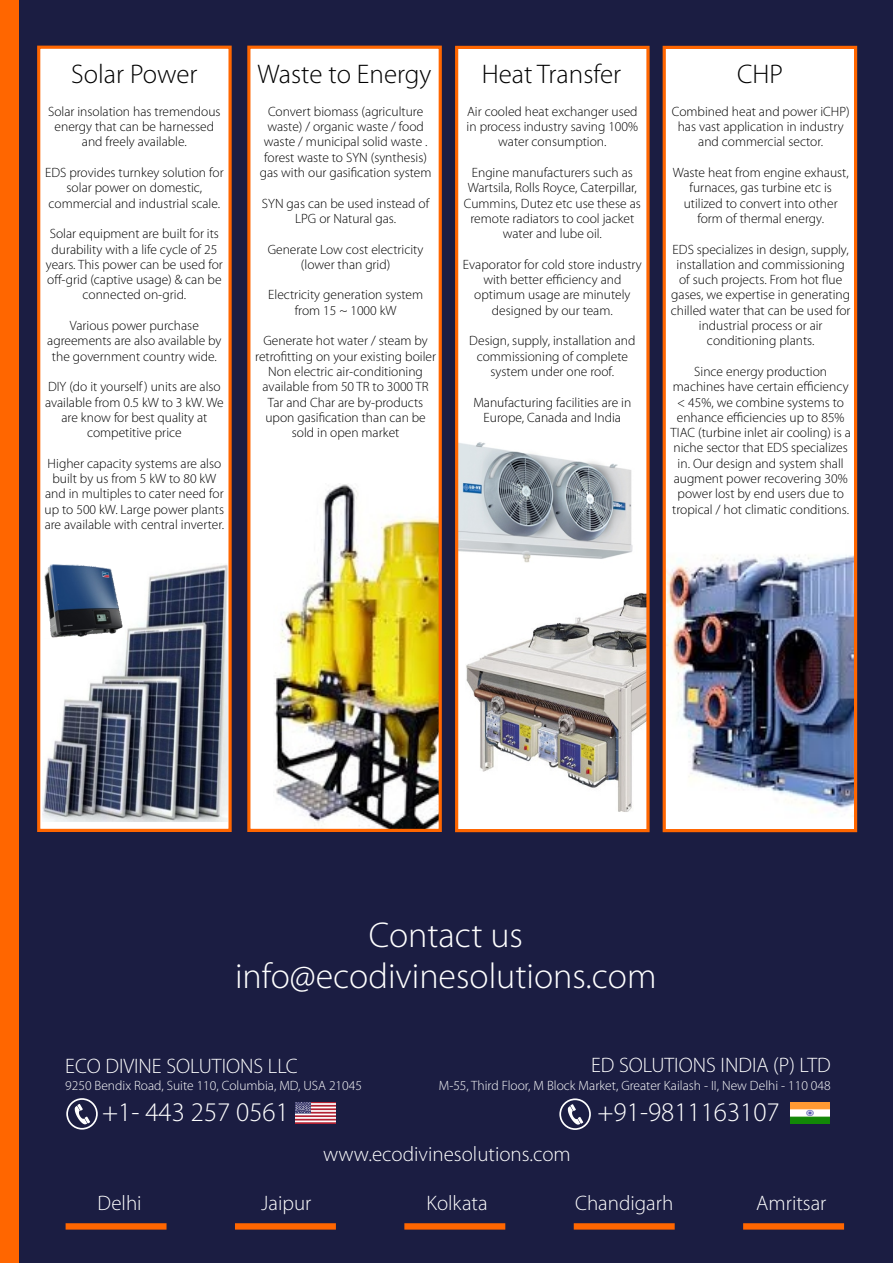
<style>
.page{position:relative;width:893px;height:1263px;background:#1b1d42}
.page>*{position:absolute;margin:0;border:0;box-sizing:border-box;transform-origin:0 0}
.t1{font:300 36px/40.8px "Myriad Pro";color:#fff;text-align:center}
.t2{font:300 27px "Myriad Pro";color:#000}
.t3{font:300 27px "Myriad Pro";color:#fff}
.t4{font:300 21px "Myriad Pro";color:#fff}
.t5{font:300 13.5px/15.3px "Myriad Pro";color:#000;text-align:center}
.t6{font:300 13.5px "Myriad Pro";color:#fff}
</style>
<div class="page">
<img style="left:296px;top:1102px;width:39px;height:21px">
<img style="left:790px;top:1102px;width:39px;height:21px">
<div style="left:249px;top:47px;width:191px;height:783px;background:#fff"></div>
<img style="left:274px;top:484px;width:164px;height:344px">
<div style="left:247px;top:46px;width:195px;height:786px;border:3px solid #f60"></div>
<div style="left:457px;top:47px;width:191px;height:783px;background:#fff"></div>
<img style="left:466px;top:593px;width:180px;height:219px">
<svg style="left:632px;top:655px;width:14px;height:57px"></svg>
<img style="left:459px;top:442px;width:174px;height:121px">
<div style="left:455px;top:46px;width:195px;height:786px;border:3px solid #f60"></div>
<div style="left:664px;top:47px;width:192px;height:783px;background:#fff"></div>
<img style="left:667px;top:555px;width:186px;height:261px">
<div style="left:663px;top:46px;width:194px;height:786px;border:3px solid #f60"></div>
<svg style="left:37px;top:45px;width:195px;height:787px;background:#fcefe7"></svg>
<div style="left:0;top:0;width:18px;height:1263px;background:#f60"></div>
<img style="left:43px;top:563px;width:185px;height:259px">
<div style="left:66px;top:1223px;width:101px;height:6px;background:#f60"></div>
<svg style="left:235px;top:1223px;width:101px;height:7px"></svg>
<svg style="left:404px;top:1223px;width:102px;height:7px"></svg>
<svg style="left:573px;top:1223px;width:102px;height:7px"></svg>
<div style="left:743px;top:1223px;width:101px;height:6px;background:#f60"></div>
<img style="left:44px;top:562px;width:79px;height:76px">
<svg style="left:75px;top:1104px;width:15px;height:20px"></svg>
<div style="left:66px;top:1098px;width:32px;height:31px;border:2px solid #fff;border-radius:50%"></div>
<svg style="left:568px;top:1104px;width:15px;height:20px"></svg>
<div style="left:559px;top:1098px;width:32px;height:32px;border:2px solid #fff;border-radius:50%"></div>
<h2 class="t2" style="left:71px;top:63px;width:128px">Solar Power</h2>
<p class="t5" style="left:48px;top:105px;width:174px">Solar insolation has tremendous energy that can be harnessed and freely available.</p>
<p class="t5" style="left:45px;top:166px;width:180px">EDS provides turnkey solution for solar power on domestic, commercial and industrial scale.</p>
<p class="t5" style="left:46px;top:227px;width:178px">Solar equipment are built for its durability with a life cycle of 25 years. This power can be used for off-grid (captive usage) &amp; can be connected on-grid.</p>
<p class="t5" style="left:47px;top:319px;width:176px">Various power purchase agreements are also available by the government country wide.</p>
<p class="t5" style="left:45px;top:380px;width:180px">DIY (do it yourself) units are also available from 0.5 kW to 3 kW. We are know for best quality at competitive price</p>
<p class="t5" style="left:45px;top:457px;width:181px">Higher capacity systems are also built by us from 5 kW to 80 kW and in multiples to cater need for up to 500 kW. Large power plants are available with central inverter.</p>
<h2 class="t2" style="left:258px;top:63px;width:175px">Waste to Energy</h2>
<p class="t5" style="left:260px;top:105px;width:173px">Convert biomass (agriculture waste) / organic waste / food waste / municipal solid waste . forest waste to SYN (synthesis) gas with our gasification system</p>
<p class="t5" style="left:262px;top:197px;width:169px">SYN gas can be used instead of<br>LPG or Natural gas.</p>
<p class="t5" style="left:268px;top:243px;width:157px">Generate Low cost electricity (lower than grid)</p>
<p class="t5" style="left:268px;top:288px;width:156px">Electricity generation system from 15 ~ 1000 kW</p>
<p class="t5" style="left:255px;top:334px;width:182px">Generate hot water / steam by retrofitting on your existing boiler<br>Non electric air-conditioning available from 50 TR to 3000 TR<br>Tar and Char are by-products upon gasification than can be sold in open market</p>
<h2 class="t2" style="left:482px;top:63px;width:141px">Heat Transfer</h2>
<p class="t5" style="left:467px;top:105px;width:173px">Air cooled heat exchanger used in process industry saving 100% water consumption.</p>
<p class="t5" style="left:464px;top:166px;width:179px">Engine manufacturers such as<br>Wartsila, Rolls Royce, Caterpillar,<br>Cummins, Dutez etc use these as remote radiators to cool jacket water and lube oil.</p>
<p class="t5" style="left:463px;top:258px;width:180px">Evaporator for cold store industry with better efficiency and optimum usage are minutely designed by our team.</p>
<p class="t5" style="left:469px;top:334px;width:168px">Design, supply, installation and commissioning of complete system under one roof.</p>
<p class="t5" style="left:473px;top:395px;width:160px">Manufacturing facilities are in<br>Europe, Canada and India</p>
<h2 class="t2" style="left:737px;top:63px;width:47px">CHP</h2>
<p class="t5" style="left:672px;top:105px;width:179px">Combined heat and power iCHP) has vast application in industry and commercial sector.</p>
<p class="t5" style="left:673px;top:166px;width:178px">Waste heat from engine exhaust, furnaces, gas turbine etc is utilized to convert into other form of thermal energy.</p>
<p class="t5" style="left:671px;top:243px;width:181px">EDS specializes in design, supply, installation and commissioning of such projects. From hot flue gases, we expertise in generating chilled water that can be used for industrial process or air conditioning plants.</p>
<p class="t5" style="left:671px;top:365px;width:182px">Since energy production machines have certain efficiency &lt; 45%, we combine systems to enhance efficiencies up to 85%<br>TIAC (turbine inlet air cooling) is a niche sector that EDS specializes in. Our design and system shall augment power recovering 30% power lost by end users due to tropical / hot climatic conditions.</p>
<h1 class="t1" style="left:235px;top:918px;width:423px">Contact us info@ecodivinesolutions.com</h1>
<h3 class="t4" style="left:65px;top:1057px;width:234px">ECO DIVINE SOLUTIONS LLC</h3>
<p class="t6" style="left:65px;top:1080px;width:298px">9250 Bendix Road, Suite 110, Columbia, MD, USA 21045</p>
<h3 class="t4" style="left:591px;top:1057px;width:241px">ED SOLUTIONS INDIA (P) LTD</h3>
<p class="t6" style="left:439px;top:1079px;width:393px">M-55, Third Floor, M Block Market, Greater Kailash - II, New Delhi - 110 048</p>
<h2 class="t3" style="left:102px;top:1101px;width:188px">+1- 443 257 0561</h2>
<h2 class="t3" style="left:598px;top:1101px;width:184px">+91-9811163107</h2>
<h3 class="t4" style="left:323px;top:1145px;width:249px">www.ecodivinesolutions.com</h3>
<h3 class="t4" style="left:98px;top:1194px;width:45px">Delhi</h3>
<h3 class="t4" style="left:261px;top:1194px;width:52px">Jaipur</h3>
<h3 class="t4" style="left:426px;top:1194px;width:63px">Kolkata</h3>
<h3 class="t4" style="left:575px;top:1194px;width:100px">Chandigarh</h3>
<h3 class="t4" style="left:756px;top:1194px;width:72px">Amritsar</h3>
</div>
